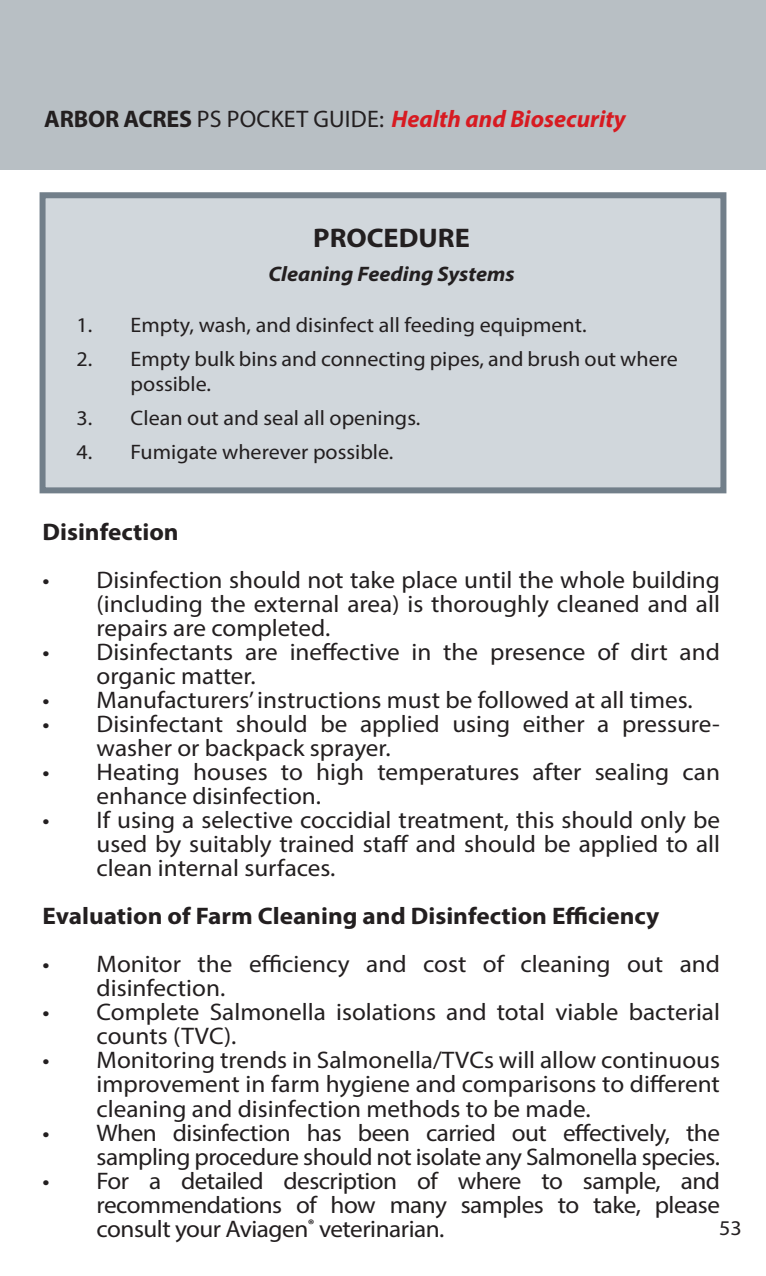
<style>
.page{position:relative;width:766px;height:1276px;background:#fff}
.page>*{position:absolute;margin:0;border:0;box-sizing:border-box;transform-origin:0 0}
.t1{font:700 27px "Myriad Pro";color:#231f20;scale:1.05 1}
.t2{font:24px/24px "Myriad Pro";color:#231f20;scale:1.05 1}
.t3{font:24px/24px "Myriad Pro";letter-spacing:-.02em;color:#231f20;text-align:right;scale:1.05 1}
.t4{font:700 24px "Myriad Pro";color:#231f20;scale:1.05 1}
.t5{font:italic 700 24px "Myriad Pro";color:#d71a21}
.t6{font:21px/25.2px "Myriad Pro";color:#231f20;scale:1.05 1}
.t7{font:italic 700 21px "Myriad Pro";color:#231f20;scale:1.05 1}
.s1{font-style:normal;color:#231f20}
.s2{font-weight:400;font-style:normal;color:#231f20}
</style>
<div class="page">
<div style="left:0;top:0;width:765px;height:170px;background:#b8bfc4"></div>
<div style="left:43px;top:195px;width:680px;height:295px;background:#d1d7dc"></div>
<div style="left:40px;top:192px;width:686px;height:301px;border:6px solid #727f8a"></div>
<p class="t5" style="left:44px;top:103px;width:583px"><span class="s1">ARBOR ACRES</span> <span class="s2">PS POCKET GUIDE:</span> Health and Biosecurity</p>
<p class="t1" style="left:313px;top:221px;width:151px">PROCEDURE</p>
<p class="t7" style="left:268px;top:260px;width:236px">Cleaning Feeding Systems</p>
<p class="t6" style="left:77px;top:312px;width:487px">1. Empty, wash, and disinfect all feeding equipment.</p>
<p class="t6" style="left:131px;top:346px;width:522px;text-indent:-54px">2. Empty bulk bins and connecting pipes, and brush out where possible.</p>
<p class="t6" style="left:77px;top:405px;width:329px">3. Clean out and seal all openings.</p>
<p class="t6" style="left:77px;top:438px;width:303px">4. Fumigate wherever possible.</p>
<p class="t4" style="left:43px;top:516px;width:131px">Disinfection</p>
<p class="t2" style="left:97px;top:568px;width:595px;text-align:justify;text-indent:-54px">• Disinfection should not take place until the whole building (including the external area) is thoroughly cleaned and all repairs are completed.</p>
<p class="t2" style="left:97px;top:640px;width:595px;text-indent:-54px">• Disinfectants are ineffective in the presence of dirt and organic matter.</p>
<p class="t2" style="left:43px;top:688px;width:620px">• Manufacturers’ instructions must be followed at all times.</p>
<p class="t2" style="left:97px;top:712px;width:595px;text-indent:-54px">• Disinfectant should be applied using either a pressure&shy;washer or backpack sprayer.</p>
<p class="t2" style="left:97px;top:760px;width:595px;text-indent:-54px">• Heating houses to high temperatures after sealing can enhance disinfection.</p>
<p class="t2" style="left:97px;top:808px;width:595px;text-align:justify;text-indent:-54px">• If using a selective coccidial treatment, this should only be used by suitably trained staff and should be applied to all clean internal surfaces.</p>
<p class="t4" style="left:43px;top:900px;width:589px">Evaluation of Farm Cleaning and Disinfection Efficiency</p>
<p class="t2" style="left:97px;top:952px;width:595px;text-indent:-54px">• Monitor the efficiency and cost of cleaning out and disinfection.</p>
<p class="t2" style="left:97px;top:1000px;width:595px;text-indent:-54px">• Complete Salmonella isolations and total viable bacterial counts (TVC).</p>
<p class="t2" style="left:97px;top:1048px;width:595px;text-align:justify;text-indent:-54px">• Monitoring trends in Salmonella/TVCs will allow continuous improvement in farm hygiene and comparisons to different cleaning and disinfection methods to be made.</p>
<p class="t3" style="left:43px;top:1120px;width:646px">• When disinfection has been carried out effectively, the sampling procedure should not isolate any Salmonella species.</p>
<p class="t2" style="left:97px;top:1168px;width:595px;text-align:justify;text-indent:-54px">• For a detailed description of where to sample, and recommendations of how many samples to take, please consult your Aviagen<sup>®</sup> veterinarian.</p>
<p class="t6" style="left:719px;top:1215px;width:23px">53</p>
</div>
